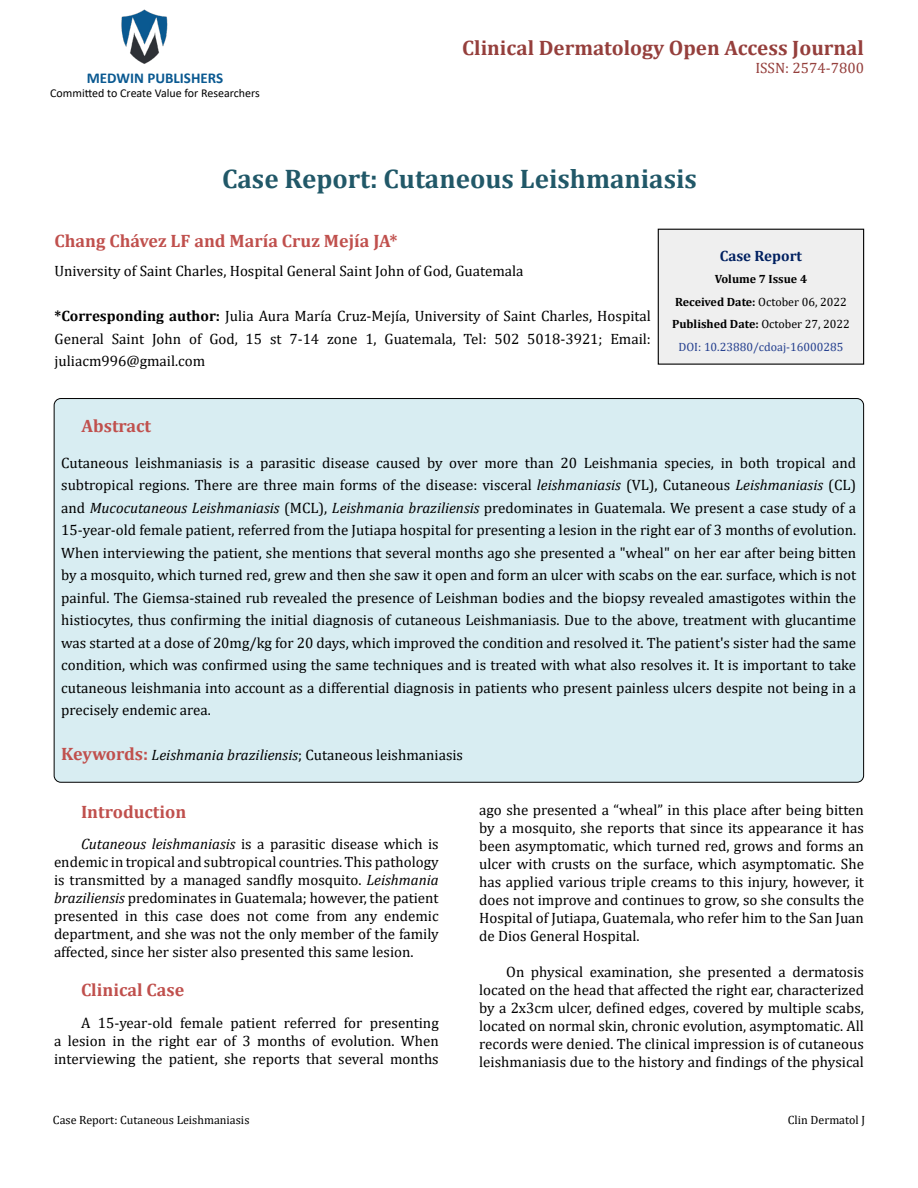
<style>
.page{position:relative;width:918px;height:1188px;background:#fff}
.page>*{position:absolute;margin:0;border:0;box-sizing:border-box;transform-origin:0 0}
.t1{font:700 27px "Cambria";color:#215868}
.t2{font:700 21px "Cambria";color:#953f3c}
.t3{font:700 18px "Cambria";color:#c0504d}
.t4{font:15px/18px "Cambria";color:#000;text-align:justify}
.t5{font:700 15px "Calibri";color:#0a5991}
.t6{font:15px "Cambria";color:#953f3c}
.t7{font:700 15px "Cambria";color:#002060}
.t8{font:700 12px/22.5px "Cambria";color:#000;text-align:center}
.t9{font:12px "Cambria";color:#000}
.t10{font:12px "Calibri";color:#000}
.s1{font-weight:700}
.s2{font-weight:400}
.s3{font-weight:400;color:#25408f}
.s4{font-style:italic}
.s5{font-weight:700;font-size:18px;color:#c0504d}
</style>
<div class="page">
<img style="left:121px;top:9px;width:47px;height:55px">
<div style="left:658px;top:229px;width:206px;height:135px;background:#efefef"></div>
<div style="left:658px;top:229px;width:206px;height:136px;border:1px solid #000"></div>
<div style="left:54px;top:399px;width:810px;height:383px;background:#d8edf2;border-radius:7px"></div>
<p class="t5" style="left:87px;top:67px;width:138px">MEDWIN PUBLISHERS</p>
<p class="t10" style="left:50px;top:85px;width:211px">Committed to Create Value for Researchers</p>
<h2 class="t2" style="left:462px;top:33px;width:403px">Clinical Dermatology Open Access Journal</h2>
<p class="t6" style="left:755px;top:59px;width:110px">ISSN: 2574-7800</p>
<h1 class="t1" style="left:222px;top:160px;width:476px">Case Report: Cutaneous Leishmaniasis</h1>
<p class="t3" style="left:55px;top:228px;width:344px">Chang Chávez LF and María Cruz Mejía JA*</p>
<p class="t4" style="left:55px;top:262px;width:471px">University of Saint Charles, Hospital General Saint John of God, Guatemala</p>
<p class="t4" style="left:55px;top:305px;width:598px;line-height:22.5px"><span class="s1">*Corresponding author:</span> Julia Aura María Cruz-Mejía, University of Saint Charles, Hospital General Saint John of God, 15 st 7-14 zone 1, Guatemala, Tel: 502 5018-3921; Email: juliacm996@gmail.com</p>
<p class="t7" style="left:720px;top:245px;width:84px">Case Report</p>
<p class="t8" style="left:672px;top:268px;width:179px">Volume 7 Issue 4<br>Received Date: <span class="s2">October 06, 2022<br></span>Published Date: <span class="s2">October 27, 2022<br></span><span class="s3">DOI: 10.23880/cdoaj-16000285</span></p>
<p class="t3" style="left:82px;top:413px;width:71px">Abstract</p>
<p class="t4" style="left:61px;top:451px;width:797px;line-height:22.5px">Cutaneous leishmaniasis is a parasitic disease caused by over more than 20 Leishmania species, in both tropical and subtropical regions. There are three main forms of the disease: visceral <span class="s4">leishmaniasis</span> (VL), Cutaneous <span class="s4">Leishmaniasis</span> (CL) and <span class="s4">Mucocutaneous Leishmaniasis</span> (MCL), <span class="s4">Leishmania braziliensis</span> predominates in Guatemala. We present a case study of a 15-year-old female patient, referred from the Jutiapa hospital for presenting a lesion in the right ear of 3 months of evolution.<br>When interviewing the patient, she mentions that several months ago she presented a "wheal" on her ear after being bitten by a mosquito, which turned red, grew and then she saw it open and form an ulcer with scabs on the ear. surface, which is not painful. The Giemsa-stained rub revealed the presence of Leishman bodies and the biopsy revealed amastigotes within the histiocytes, thus confirming the initial diagnosis of cutaneous Leishmaniasis. Due to the above, treatment with glucantime was started at a dose of 20mg/kg for 20 days, which improved the condition and resolved it. The patient's sister had the same condition, which was confirmed using the same techniques and is treated with what also resolves it. It is important to take cutaneous leishmania into account as a differential diagnosis in patients who present painless ulcers despite not being in a precisely endemic area.</p>
<p class="t4" style="left:61px;top:746px;width:403px"><span class="s5">Keywords:</span> <span class="s4">Leishmania braziliensis</span>; Cutaneous leishmaniasis</p>
<p class="t3" style="left:81px;top:799px;width:107px">Introduction</p>
<p class="t4" style="left:54px;top:835px;width:386px;text-indent:27px"><span class="s4">Cutaneous leishmaniasis</span> is a parasitic disease which is endemic in tropical and subtropical countries. This pathology is transmitted by a managed sandfly mosquito. <span class="s4">Leishmania braziliensis</span> predominates in Guatemala; however, the patient presented in this case does not come from any endemic department, and she was not the only member of the family affected, since her sister also presented this same lesion.</p>
<p class="t3" style="left:81px;top:977px;width:105px">Clinical Case</p>
<p class="t4" style="left:54px;top:1013px;width:386px;text-indent:27px">A 15-year-old female patient referred for presenting a lesion in the right ear of 3 months of evolution. When interviewing the patient, she reports that several months</p>
<p class="t4" style="left:479px;top:801px;width:386px">ago she presented a “wheal” in this place after being bitten by a mosquito, she reports that since its appearance it has been asymptomatic, which turned red, grows and forms an ulcer with crusts on the surface, which asymptomatic. She has applied various triple creams to this injury, however, it does not improve and continues to grow, so she consults the Hospital of Jutiapa, Guatemala, who refer him to the San Juan de Dios General Hospital.</p>
<p class="t4" style="left:479px;top:963px;width:386px;text-indent:27px">On physical examination, she presented a dermatosis located on the head that affected the right ear, characterized by a 2x3cm ulcer, defined edges, covered by multiple scabs, located on normal skin, chronic evolution, asymptomatic. All records were denied. The clinical impression is of cutaneous leishmaniasis due to the history and findings of the physical</p>
<p class="t9" style="left:53px;top:1113px;width:198px">Case Report: Cutaneous Leishmaniasis</p>
<p class="t9" style="left:788px;top:1113px;width:79px">Clin Dermatol J</p>
</div>
